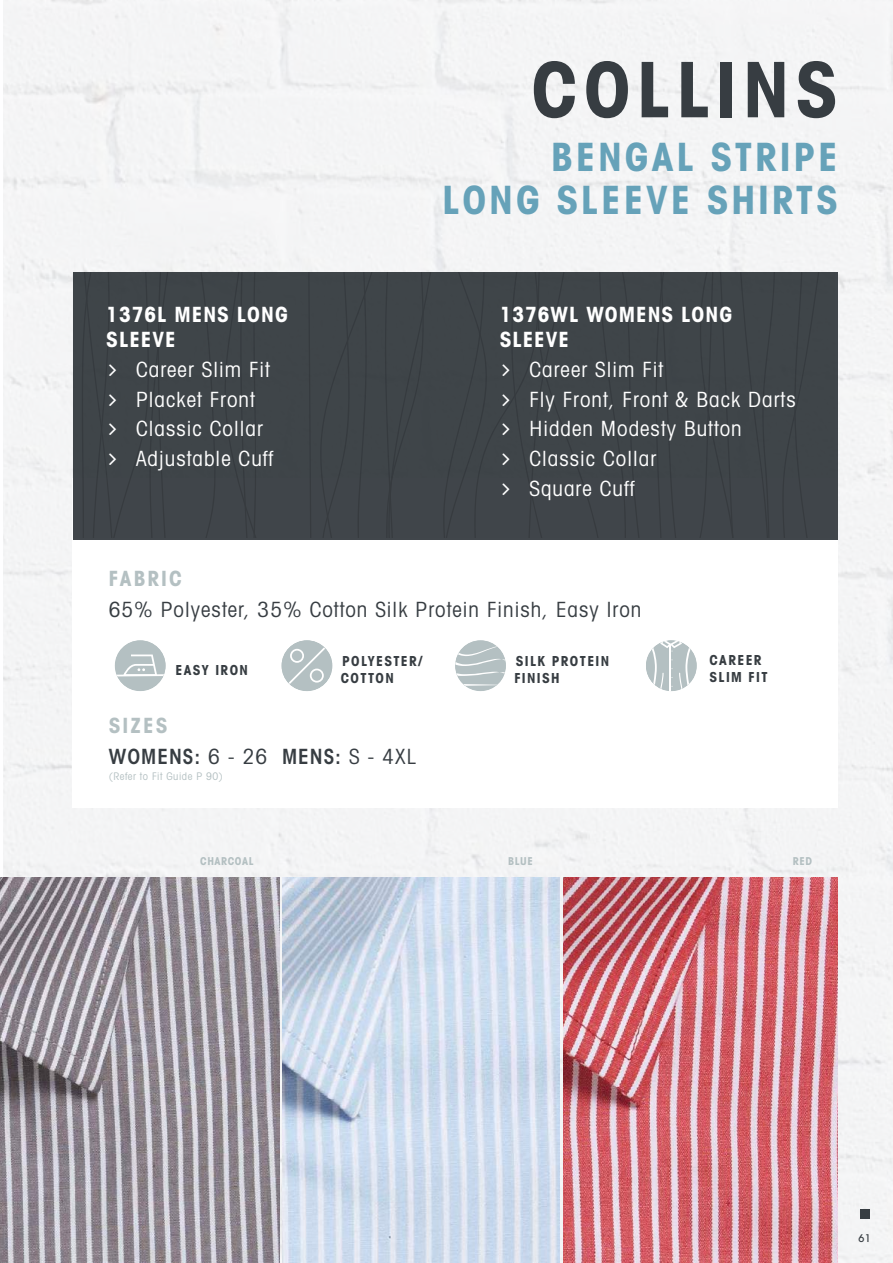
<style>
.page{position:relative;width:893px;height:1263px;background:#fff}
.page>*{position:absolute;margin:0;border:0;box-sizing:border-box;transform-origin:0 0}
.t1{font:700 condensed 76.5px "Avant Garde";letter-spacing:.075em;color:#373d42}
.t2{font:700 condensed 39px/42px "Avant Garde";letter-spacing:.075em;color:#66a2b9;text-align:right}
.t3{font:condensed 21px/29.7px "Avant Garde";letter-spacing:.05em;color:#fff}
.t4{font:condensed 21px "Avant Garde";letter-spacing:.05em;color:#373d42}
.t5{font:700 condensed 21px/25.5px "Avant Garde";letter-spacing:.05em;color:#fff}
.t6{font:600 condensed 21px/31.2px "Avant Garde";letter-spacing:.05em;color:#373d42}
.t7{font:700 condensed 21px "Avant Garde";letter-spacing:.1em;color:#b4c0c2}
.t8{font:700 condensed 13.8px/16.6px "Avant Garde";letter-spacing:.1em;color:#373d42}
.t9{font:700 condensed 10.8px "Avant Garde";letter-spacing:.05em;color:#b4c0c2}
.t10{font:condensed 10.5px "Avant Garde";letter-spacing:.05em;color:#b4c0c2}
.t11{font:500 10.5px "Avant Garde";color:#373d42}
.s1{font-weight:700;color:#b4c0c2}
.s2{font-weight:400}
</style>
<div class="page">
<div style="left:3px;top:0;width:890px;height:1263px;background:#f4f4f5"></div>
<div style="left:860px;top:1209px;width:10px;height:9px;background:#373d42"></div>
<div style="left:72px;top:478px;width:766px;height:330px;background:#fff"></div>
<img style="left:564px;top:877px;width:274px;height:386px">
<img style="left:0;top:877px;width:279px;height:386px">
<img style="left:283px;top:877px;width:276px;height:386px">
<div style="left:115px;top:640px;width:51px;height:51px;background:#b4c0c2;border-radius:50%"></div>
<svg style="left:115px;top:654px;width:51px;height:22px"></svg>
<div style="left:282px;top:641px;width:50px;height:50px;background:#b4c0c2;border-radius:50%"></div>
<svg style="left:287px;top:645px;width:40px;height:41px"></svg>
<div style="left:455px;top:640px;width:51px;height:51px;background:#b4c0c2;border-radius:50%"></div>
<svg style="left:455px;top:645px;width:51px;height:41px"></svg>
<div style="left:646px;top:640px;width:51px;height:51px;background:#b4c0c2;border-radius:50%"></div>
<svg style="left:649px;top:640px;width:44px;height:51px"></svg>
<div style="left:78px;top:273px;width:138px;height:265px;background:#3f4549"></div>
<div style="left:224px;top:273px;width:611px;height:265px;background:#3f4549"></div>
<p class="t5" style="left:106px;top:301px;width:183px">1376L MENS LONG<br>SLEEVE</p>
<p class="t3" style="left:136px;top:354px;width:139px">Career Slim Fit<br>Placket Front<br>Classic Collar<br>Adjustable Cuff</p>
<h1 class="t1" style="left:531px;top:41px;width:308px">COLLINS</h1>
<h2 class="t2" style="left:442px;top:136px;width:397px">BENGAL STRIPE<br>LONG SLEEVE SHIRTS</h2>
<p class="t5" style="left:500px;top:301px;width:234px">1376WL WOMENS LONG<br>SLEEVE</p>
<p class="t3" style="left:529px;top:354px;width:268px">Career Slim Fit<br>Fly Front, Front &amp; Back Darts<br>Hidden Modesty Button<br>Classic Collar<br>Square Cuff</p>
<p class="t7" style="left:109px;top:565px;width:75px">FABRIC</p>
<p class="t4" style="left:109px;top:597px;width:534px">65% Polyester, 35% Cotton Silk Protein Finish, Easy Iron</p>
<p class="t8" style="left:175px;top:661px;width:74px">EASY IRON</p>
<p class="t8" style="left:341px;top:653px;width:83px">POLYESTER/<br>COTTON</p>
<p class="t8" style="left:514px;top:653px;width:96px">SILK PROTEIN<br>FINISH</p>
<p class="t6" style="left:109px;top:709px;width:309px"><span class="s1">SIZES<br></span>WOMENS: <span class="s2">6 - 26</span> MENS: <span class="s2">S - 4XL</span></p>
<p class="t10" style="left:109px;top:770px;width:116px">(Refer to Fit Guide P 90)</p>
<p class="t8" style="left:709px;top:651px;width:60px">CAREER<br>SLIM FIT</p>
<p class="t9" style="left:200px;top:854px;width:55px">CHARCOAL</p>
<p class="t9" style="left:508px;top:854px;width:26px">BLUE</p>
<p class="t9" style="left:793px;top:854px;width:21px">RED</p>
<p class="t11" style="left:859px;top:1231px;width:14px">61</p>
</div>
